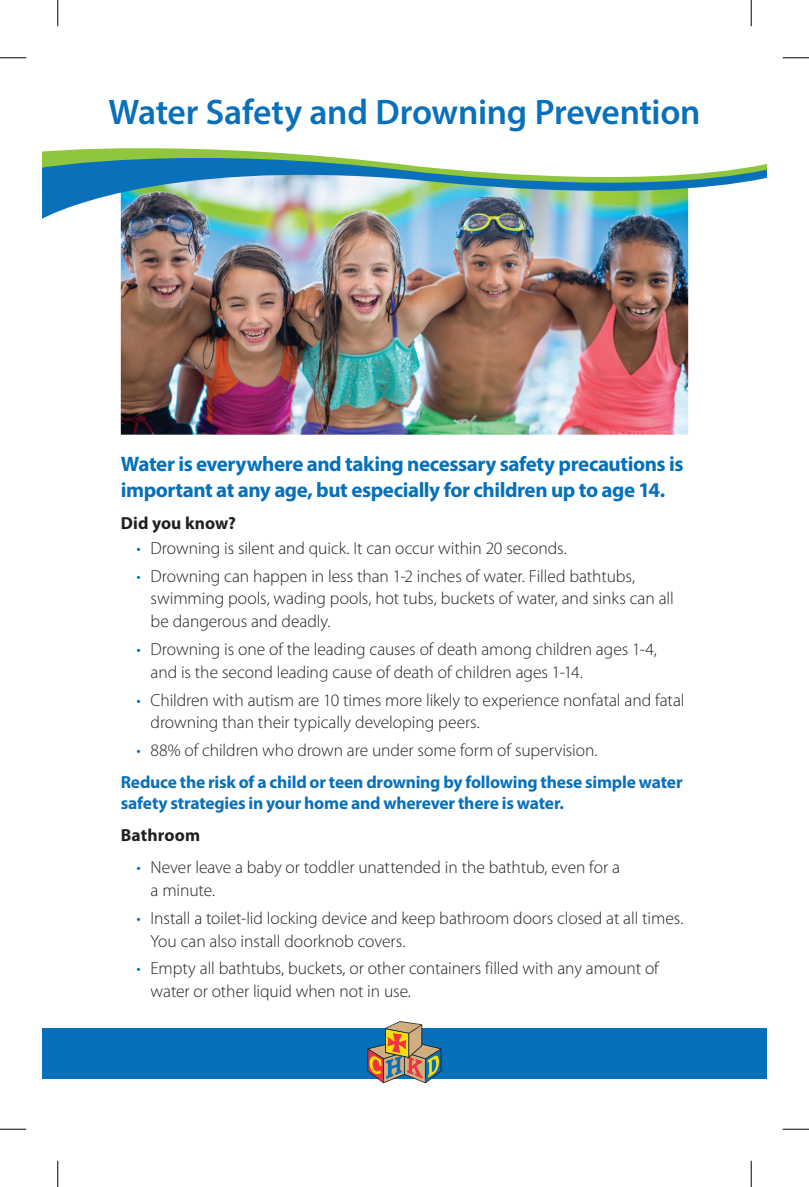
<style>
.page{position:relative;width:809px;height:1187px;background:#fff}
.page>*{position:absolute;margin:0;border:0;box-sizing:border-box;transform-origin:0 0}
.t1{font:600 35.7px "Myriad Pro";letter-spacing:-.01em;color:#0970b9}
.t2{font:700 21px/26.2px "Myriad Pro";letter-spacing:-.02em;color:#0671ba}
.t3{font:300 17.5px/22.8px "Myriad Pro";letter-spacing:-.005em;color:#231f20}
.t4{font:700 17.5px/32.2px "Myriad Pro";letter-spacing:-.015em;color:#0970b9}
.t5{font:700 17.5px "Myriad Pro";letter-spacing:.005em;color:#231f20}
.s1{color:#0671ba}
.s2{font-weight:300;color:#0671ba}
.s3{font-weight:300;color:#231f20}
</style>
<div class="page">
<img style="left:121px;top:219px;width:567px;height:215px">
<img style="left:42px;top:148px;width:724px;height:71px">
<div style="left:42px;top:1028px;width:724px;height:50px;background:#0671ba"></div>
<svg style="left:367px;top:1021px;width:74px;height:62px"></svg>
<svg style="left:0;top:57px;width:26px;height:1px"></svg>
<svg style="left:782px;top:57px;width:26px;height:1px"></svg>
<svg style="left:0;top:1128px;width:26px;height:1px"></svg>
<svg style="left:782px;top:1128px;width:26px;height:1px"></svg>
<svg style="left:57px;top:0;width:1px;height:26px"></svg>
<svg style="left:57px;top:1160px;width:1px;height:26px"></svg>
<svg style="left:750px;top:0;width:1px;height:26px"></svg>
<svg style="left:750px;top:1160px;width:1px;height:26px"></svg>
<h1 class="t1" style="left:108px;top:89px;width:593px">Water Safety and Drowning Prevention</h1>
<p class="t2" style="left:121px;top:450px;width:564px">Water is everywhere and taking necessary safety precautions is important at any age, but especially for children up to age 14.</p>
<p class="t5" style="left:121px;top:511px;width:117px">Did you know?</p>
<p class="t3" style="left:136px;top:536px;width:431px"><span class="s1">•</span> Drowning is silent and quick. It can occur within 20 seconds.</p>
<p class="t3" style="left:150px;top:564px;width:524px;text-indent:-14px"><span class="s1">•</span> Drowning can happen in less than 1-2 inches of water. Filled bathtubs, swimming pools, wading pools, hot tubs, buckets of water, and sinks can all be dangerous and deadly.</p>
<p class="t3" style="left:150px;top:637px;width:507px;text-indent:-14px"><span class="s1">•</span> Drowning is one of the leading causes of death among children ages 1-4, and is the second leading cause of death of children ages 1-14.</p>
<p class="t3" style="left:150px;top:688px;width:535px;text-indent:-14px"><span class="s1">•</span> Children with autism are 10 times more likely to experience nonfatal and fatal drowning than their typically developing peers.</p>
<p class="t4" style="left:121px;top:733px;width:563px;text-indent:16px"><span class="s2">•</span> <span class="s3">88% of children who drown are under some form of supervision.<br></span>Reduce the risk of a child or teen drowning by following these simple water</p>
<p class="t4" style="left:121px;top:786px;width:445px">safety strategies in your home and wherever there is water.</p>
<p class="t5" style="left:121px;top:823px;width:81px">Bathroom</p>
<p class="t3" style="left:150px;top:855px;width:471px;text-indent:-14px"><span class="s1">•</span> Never leave a baby or toddler unattended in the bathtub, even for a a minute.</p>
<p class="t3" style="left:150px;top:906px;width:534px;text-indent:-14px"><span class="s1">•</span> Install a toilet-lid locking device and keep bathroom doors closed at all times.<br>You can also install doorknob covers.</p>
<p class="t3" style="left:150px;top:957px;width:510px;text-indent:-14px"><span class="s1">•</span> Empty all bathtubs, buckets, or other containers filled with any amount of water or other liquid when not in use.</p>
</div>
